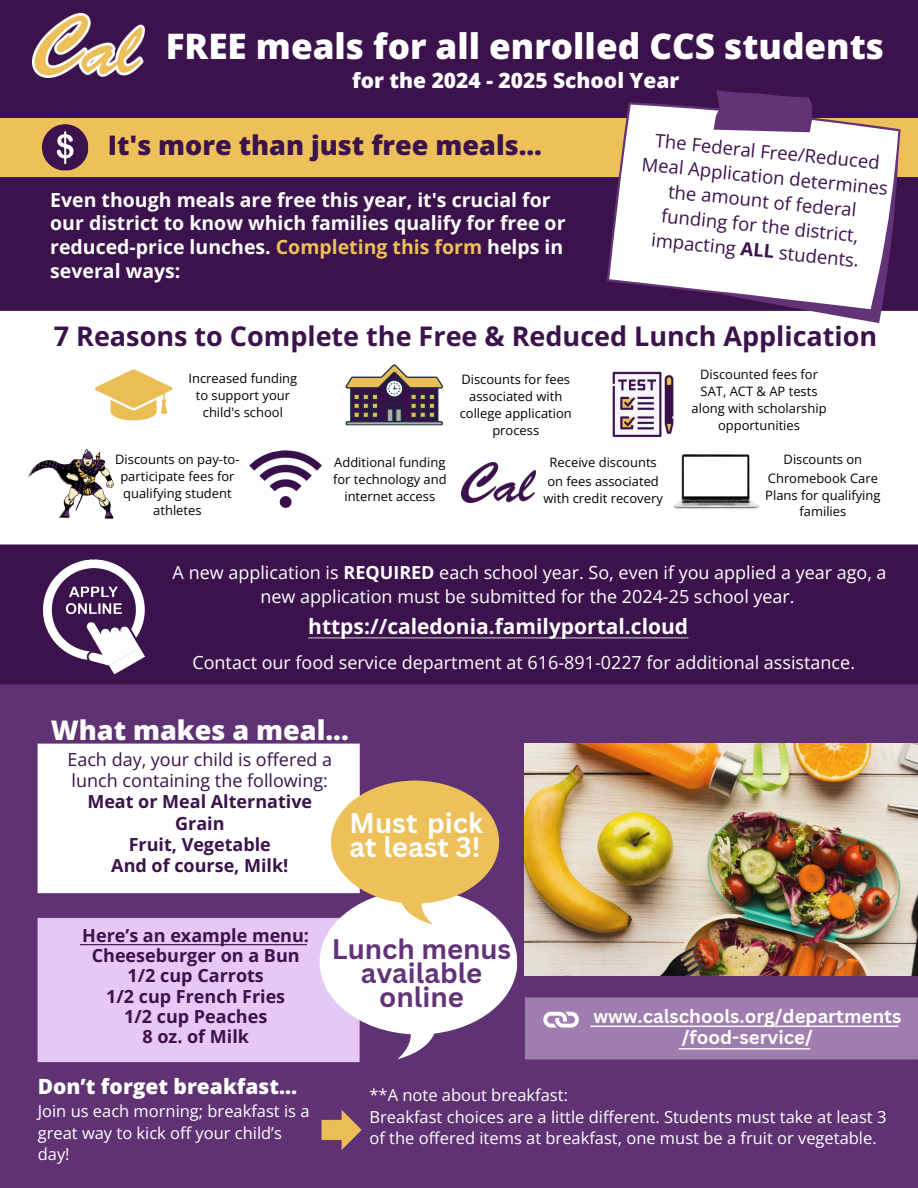
<style>
.page{position:relative;width:918px;height:1188px;background:#3b124c}
.page>*{position:absolute;margin:0;border:0;box-sizing:border-box;transform-origin:0 0}
.t1{font:800 35.1px "Open Sans";color:#fff}
.t2{font:700 27.6px/23.7px "Canva Sans";color:#fff}
.t3{font:700 27.45px/23.7px "Canva Sans";color:#633377;text-align:center}
.t4{font:700 27px "Open Sans";color:#3b124c}
.t5{font:800 27px "Open Sans";color:#3b124c}
.t6{font:800 27px "Open Sans";color:#fff}
.t7{font:800 21px "Open Sans";color:#fff}
.t8{font:700 21px "Open Sans";color:#fff}
.t9{font:700 19.5px/23.7px "Open Sans";color:#fff}
.t10{font:700 18.75px/21.3px "Canva Sans";color:#fff;text-align:center}
.t11{font:18.6px/24.8px "Open Sans";color:#3b124c;text-align:center}
.t12{font:700 18px/21.3px "Open Sans";color:#3b124c;text-align:center}
.t13{font:18px/24.8px "Open Sans";color:#fff;text-align:center}
.t14{font:16.5px/21.3px "Open Sans";color:#fff}
.t15{font:12.9px/16.8px "Open Sans";color:#000;text-align:center}
.s1{color:#edc059}
.s2{font-weight:700}
.s3{font-weight:400}
</style>
<div class="page">
<img style="left:32px;top:13px;width:113px;height:65px">
<img style="left:0;top:684px;width:918px;height:504px">
<img style="left:525px;top:744px;width:392px;height:232px">
<svg style="left:320px;top:781px;width:197px;height:278px;background:#d6beaf"></svg>
<img style="left:0;top:310px;width:918px;height:365px">
<img style="left:28px;top:435px;width:88px;height:89px">
<img style="left:673px;top:454px;width:87px;height:55px">
<img style="left:462px;top:462px;width:73px;height:41px">
<div style="left:0;top:118px;width:918px;height:59px;background:#edc059"></div>
<svg style="left:607px;top:90px;width:294px;height:233px;fill:#fff"></svg>
<svg style="left:42px;top:124px;width:46px;height:46px"></svg>
<p class="t1" style="left:166px;top:21px;width:720px">FREE meals for all enrolled CCS students</p>
<p class="t7" style="left:352px;top:65px;width:329px">for the 2024 - 2025 School Year</p>
<p class="t5" style="left:108px;top:126px;width:436px">It's more than just free meals...</p>
<h6 class="t9" style="left:50px;top:187px;width:517px">Even though meals are free this year, it's crucial for our district to know which families qualify for free or reduced-price lunches. <span class="s1">Completing this form</span> helps in several ways:</h6>
<h6 class="t11" style="left:657px;top:127px;width:227px;rotate:6deg">The Federal Free/Reduced</h6>
<h6 class="t11" style="left:658px;top:177px;width:210px;rotate:6deg">the amount of federal funding for the district, impacting <span class="s2">ALL</span> students.</h6>
<h6 class="t11" style="left:643px;top:151px;width:249px;rotate:6deg">Meal Application determines</h6>
<p class="t4" style="left:54px;top:317px;width:825px">7 Reasons to Complete the Free &amp; Reduced Lunch Application</p>
<p class="t15" style="left:189px;top:370px;width:110px">Increased funding to support your child's school</p>
<p class="t15" style="left:115px;top:451px;width:126px">Discounts on pay-to&shy;participate fees for qualifying student athletes</p>
<h5 class="t15" style="left:333px;top:454px;width:115px">Additional funding for technology and internet access</h5>
<h3 class="t15" style="left:460px;top:371px;width:114px">Discounts for fees associated with college application process</h3>
<h5 class="t15" style="left:550px;top:453px;width:109px">Receive discounts</h5>
<p class="t15" style="left:548px;top:472px;width:113px">on fees associated</p>
<h5 class="t15" style="left:544px;top:489px;width:121px">with credit recovery</h5>
<h2 class="t15" style="left:692px;top:366px;width:137px">Discounted fees for<br>SAT, ACT &amp; AP tests along with scholarship opportunities</h2>
<h2 class="t15" style="left:784px;top:450px;width:80px">Discounts on</h2>
<h4 class="t15" style="left:768px;top:469px;width:112px">Chromebook Care</h4>
<p class="t15" style="left:765px;top:486px;width:117px">Plans for qualifying</p>
<h4 class="t15" style="left:800px;top:503px;width:48px">families</h4>
<p class="t13" style="left:173px;top:559px;width:715px">A new application is <span class="s2">REQUIRED</span> each school year. So, even if you applied a year ago, a new application must be submitted for the 2024-25 school year.</p>
<p class="t8" style="left:308px;top:612px;width:381px">https://caledonia.familyportal.cloud</p>
<p class="t13" style="left:192px;top:650px;width:664px">Contact our food service department at 616-891-0227 for additional assistance.</p>
<h2 class="t6" style="left:51px;top:711px;width:300px">What makes a meal...</h2>
<h2 class="t12" style="left:67px;top:748px;width:266px"><span class="s3">Each day, your child is offered a lunch containing the following:<br></span>Meat or Meal Alternative<br>Grain<br>Fruit, Vegetable<br>And of course, Milk!</h2>
<p class="t2" style="left:350px;top:810px;width:135px">Must pick at least 3!</p>
<p class="t12" style="left:82px;top:925px;width:228px;line-height:20.2px">Here’s an example menu:<br>Cheeseburger on a Bun<br>1/2 cup Carrots<br>1/2 cup French Fries<br>1/2 cup Peaches<br>8 oz. of Milk</p>
<p class="t3" style="left:332px;top:937px;width:181px">Lunch menus available online</p>
<p class="t10" style="left:593px;top:1005px;width:309px">www.calschools.org/departments /food-service/</p>
<p class="t7" style="left:38px;top:1071px;width:261px">Don’t forget breakfast...</p>
<p class="t14" style="left:38px;top:1100px;width:273px">Join us each morning; breakfast is a great way to kick off your child’s day!</p>
<p class="t14" style="left:370px;top:1084px;width:518px">**A note about breakfast:<br>Breakfast choices are a little different. Students must take at least 3 of the offered items at breakfast, one must be a fruit or vegetable.</p>
</div>
